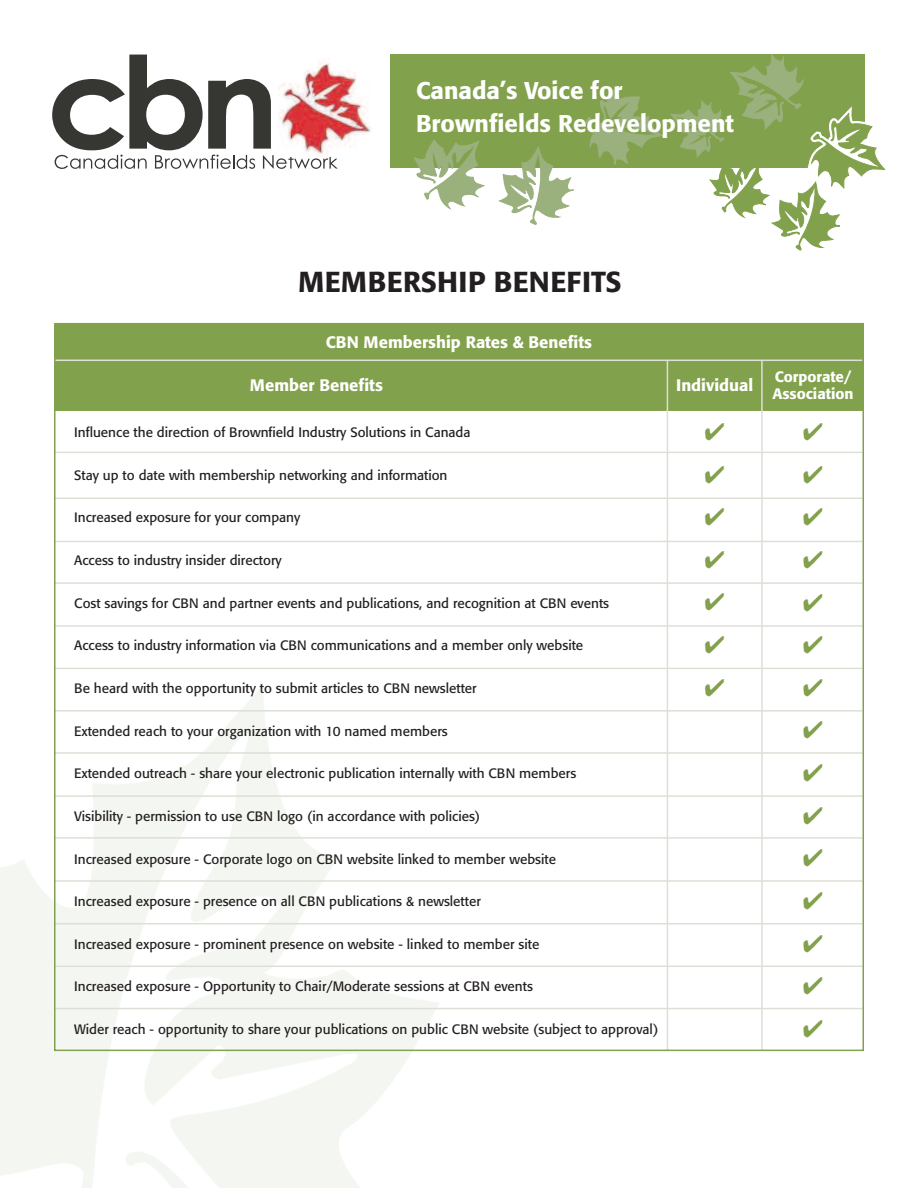
<style>
.page{position:relative;width:918px;height:1188px;background:#fff}
.page>*{position:absolute;margin:0;border:0;box-sizing:border-box;transform-origin:0 0}
.t1{font:500 28.65px "Formata";letter-spacing:.01em;color:#231f20}
.t2{font:500 24px/33px "Formata";color:#fff}
.t3{font:24px/42.6px "Zapf Dingbats";color:#82a14c;text-align:justify}
.t4{font:500 16.5px "Formata";color:#fff}
.t5{font:500 15px/16.2px "Formata";color:#fff}
.t6{font:13.5px "Formata";color:#231f20}
</style>
<div class="page">
<svg style="left:52px;top:55px;width:286px;height:114px"></svg>
<img style="left:279px;top:58px;width:91px;height:98px">
<div style="left:390px;top:54px;width:475px;height:114px;background:#82a14c"></div>
<svg style="left:414px;top:140px;width:70px;height:68px"></svg>
<svg style="left:499px;top:146px;width:75px;height:79px"></svg>
<svg style="left:586px;top:90px;width:77px;height:75px"></svg>
<svg style="left:671px;top:54px;width:215px;height:196px"></svg>
<svg style="left:57px;top:500px;width:624px;height:552px"></svg>
<img style="left:0;top:686px;width:439px;height:502px">
<div style="left:54px;top:323px;width:810px;height:87px;background:#82a14c"></div>
<hr style="left:761px;top:361px;width:2px;height:690px;background:#dedfd6">
<hr style="left:667px;top:361px;width:1px;height:690px;background:#dedfd6">
<hr style="left:54px;top:452px;width:808px;height:1px;background:#dedfd6">
<hr style="left:54px;top:360px;width:808px;height:1px;background:#dedfd6">
<hr style="left:54px;top:498px;width:808px;height:1px;background:#dedfd6">
<hr style="left:54px;top:541px;width:808px;height:1px;background:#dedfd6">
<hr style="left:54px;top:582px;width:808px;height:2px;background:#dedfd6">
<hr style="left:54px;top:625px;width:808px;height:2px;background:#dedfd6">
<hr style="left:54px;top:668px;width:808px;height:1px;background:#dedfd6">
<hr style="left:54px;top:710px;width:808px;height:2px;background:#dedfd6">
<hr style="left:54px;top:752px;width:808px;height:2px;background:#dedfd6">
<hr style="left:54px;top:795px;width:808px;height:2px;background:#dedfd6">
<hr style="left:54px;top:837px;width:808px;height:2px;background:#dedfd6">
<hr style="left:54px;top:880px;width:808px;height:2px;background:#dedfd6">
<hr style="left:54px;top:923px;width:808px;height:1px;background:#dedfd6">
<hr style="left:54px;top:966px;width:808px;height:1px;background:#dedfd6">
<hr style="left:54px;top:1008px;width:808px;height:1px;background:#dedfd6">
<h2 class="t2" style="left:416px;top:76px;width:319px">Canada’s Voice for<br>Brownfields Redevelopment</h2>
<h1 class="t1" style="left:298px;top:269px;width:325px">MEMBERSHIP BENEFITS</h1>
<p class="t4" style="left:326px;top:335px;width:268px">CBN Membership Rates &amp; Benefits</p>
<p class="t4" style="left:250px;top:378px;width:135px">Member Benefits</p>
<p class="t5" style="left:772px;top:370px;width:83px">Corporate/<br>Association</p>
<p class="t4" style="left:676px;top:378px;width:79px">Individual</p>
<p class="t6" style="left:74px;top:427px;width:398px">Influence the direction of Brownfield Industry Solutions in Canada</p>
<p class="t6" style="left:74px;top:469px;width:375px">Stay up to date with membership networking and information</p>
<p class="t6" style="left:74px;top:512px;width:228px">Increased exposure for your company</p>
<p class="t6" style="left:74px;top:555px;width:209px">Access to industry insider directory</p>
<p class="t6" style="left:74px;top:597px;width:536px">Cost savings for CBN and partner events and publications, and recognition at CBN events</p>
<p class="t6" style="left:74px;top:640px;width:511px">Access to industry information via CBN communications and a member only website</p>
<p class="t6" style="left:74px;top:683px;width:404px">Be heard with the opportunity to submit articles to CBN newsletter</p>
<p class="t6" style="left:74px;top:725px;width:375px">Extended reach to your organization with 10 named members</p>
<p class="t6" style="left:74px;top:768px;width:504px">Extended outreach - share your electronic publication internally with CBN members</p>
<p class="t6" style="left:74px;top:810px;width:408px">Visibility - permission to use CBN logo (in accordance with policies)</p>
<p class="t6" style="left:74px;top:853px;width:483px">Increased exposure - Corporate logo on CBN website linked to member website</p>
<p class="t6" style="left:74px;top:896px;width:408px">Increased exposure - presence on all CBN publications &amp; newsletter</p>
<p class="t6" style="left:74px;top:938px;width:467px">Increased exposure - prominent presence on website - linked to member site</p>
<p class="t6" style="left:74px;top:981px;width:460px">Increased exposure - Opportunity to Chair/Moderate sessions at CBN events</p>
<p class="t6" style="left:74px;top:1024px;width:586px">Wider reach - opportunity to share your publications on public CBN website (subject to approval)</p>
<h2 class="t3" style="left:705px;top:410px;width:22px">✔ ✔ ✔ ✔ ✔ ✔ ✔</h2>
<h2 class="t3" style="left:803px;top:410px;width:22px">✔ ✔ ✔ ✔ ✔ ✔ ✔ ✔ ✔ ✔ ✔ ✔ ✔ ✔ ✔</h2>
</div>
